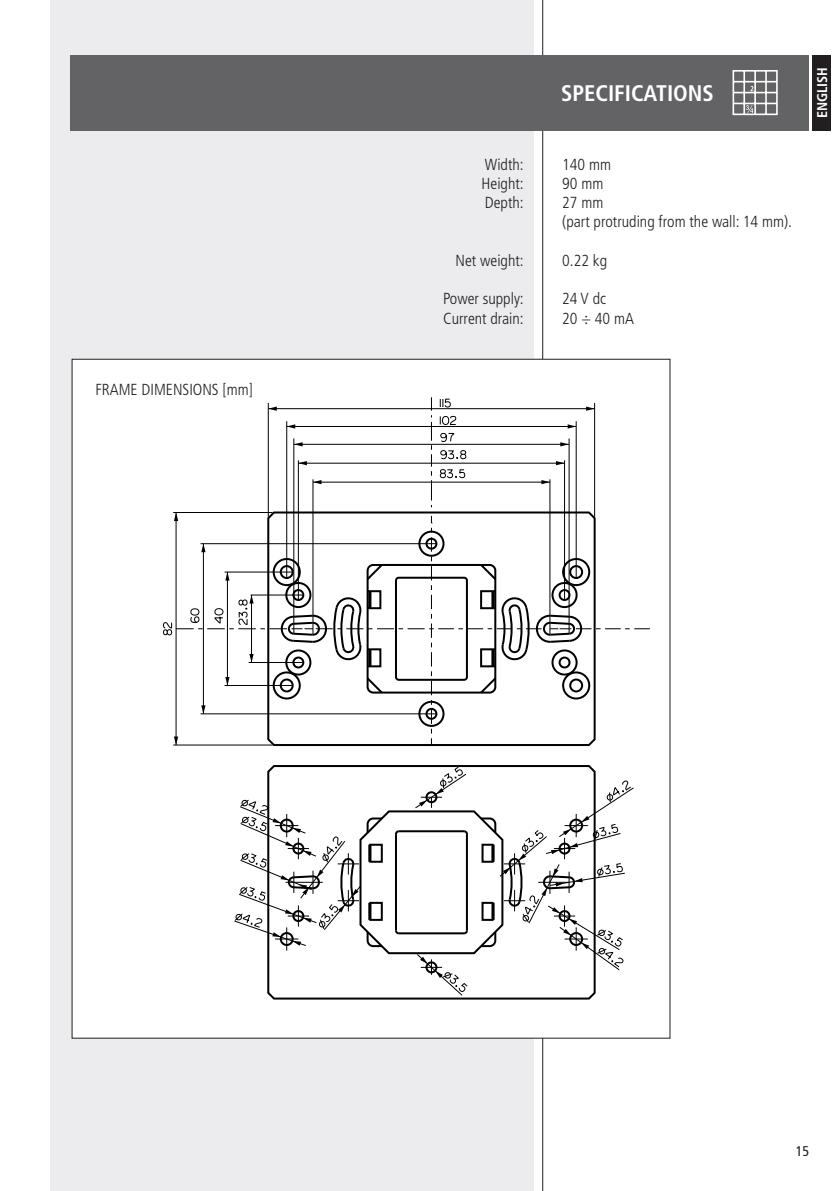
<style>
.page{position:relative;width:840px;height:1191px;background:#fff}
.page>*{position:absolute;margin:0;border:0;box-sizing:border-box;transform-origin:0 0}
.t1{font:700 condensed 22.6px "Frutiger LT Std";color:#fff}
.t2{font:300 condensed 16px/19.2px "Frutiger LT Std";color:#231f20}
.t3{font:700 condensed 14px "Frutiger LT Std";color:#fff}
.t4{font:condensed 14px "Frutiger LT Std";color:#231f20}
</style>
<div class="page">
<div style="left:51px;top:0;width:482px;height:1191px;background:#ececee"></div>
<hr style="left:542px;top:0;width:1px;height:1191px;background:#231f20">
<div style="left:812px;top:55px;width:18px;height:75px;background:#231f20"></div>
<div style="left:72px;top:359px;width:597px;height:679px;background:#fff"></div>
<svg style="left:163px;top:397px;width:486px;height:348px"></svg>
<svg style="left:270px;top:765px;width:323px;height:235px"></svg>
<svg style="left:234px;top:766px;width:399px;height:230px"></svg>
<div style="left:70px;top:55px;width:738px;height:75px;background:#636366"></div>
<svg style="left:732px;top:70px;width:46px;height:46px"></svg>
<p class="t2" style="left:95px;top:380px;width:159px">FRAME DIMENSIONS [mm]</p>
<p class="t2" style="left:481px;top:155px;width:44px;text-align:justify">Width:<br>Height:<br>Depth:</p>
<p class="t2" style="left:455px;top:251px;width:70px">Net weight:</p>
<p class="t2" style="left:443px;top:289px;width:82px">Power supply:<br>Current drain:</p>
<h1 class="t1" style="left:561px;top:80px;width:154px">SPECIFICATIONS</h1>
<p class="t2" style="left:562px;top:155px;width:231px">140 mm<br>90 mm<br>27 mm<br>(part protruding from the wall: 14 mm).</p>
<p class="t2" style="left:562px;top:251px;width:46px">0.22 kg</p>
<p class="t2" style="left:562px;top:289px;width:73px">24 V dc<br>20 ÷ 40 mA</p>
<p class="t3" style="left:813px;top:118px;width:53px;rotate:-90deg">ENGLISH</p>
<p class="t4" style="left:795px;top:1142px;width:15px">15</p>
</div>
